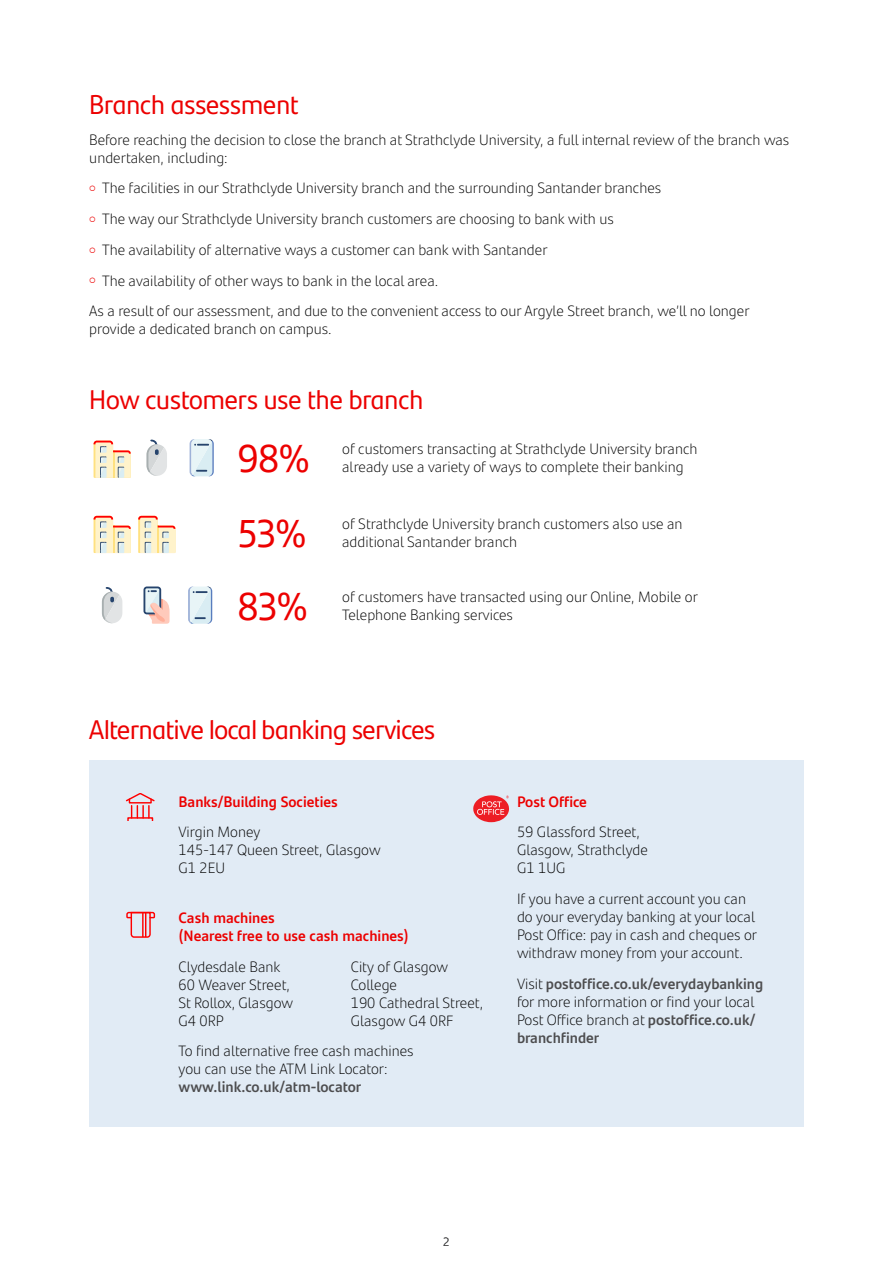
<style>
.page{position:relative;width:893px;height:1263px;background:#fff}
.page>*{position:absolute;margin:0;border:0;box-sizing:border-box;transform-origin:0 0}
.t1{font:39px/72.2px "Santander Headline";color:#ec0000}
.t2{font:27px "Santander Headline";letter-spacing:-.01em;color:#ec0000}
.t3{font:300 15px/18px "Santander Text";color:#000}
.t4{font:700 15px/18px "Santander Text";color:#4d4d4f}
.t5{font:700 15px/18px "Santander Text";color:#ec0000}
.t6{font:300 12px "Santander Text";color:#000}
.s1{color:#ec0000}
.s2{font-weight:300;color:#000}
</style>
<div class="page">
<div style="left:89px;top:760px;width:715px;height:367px;background:#e1ebf5"></div>
<svg style="left:94px;top:516px;width:37px;height:37px"></svg>
<svg style="left:94px;top:441px;width:37px;height:37px"></svg>
<svg style="left:138px;top:516px;width:37px;height:37px"></svg>
<svg style="left:190px;top:439px;width:24px;height:37px"></svg>
<svg style="left:102px;top:587px;width:20px;height:36px"></svg>
<svg style="left:143px;top:586px;width:27px;height:38px"></svg>
<svg style="left:188px;top:586px;width:24px;height:38px"></svg>
<svg style="left:147px;top:439px;width:20px;height:37px"></svg>
<svg style="left:126px;top:911px;width:30px;height:27px"></svg>
<svg style="left:473px;top:795px;width:36px;height:27px"></svg>
<svg style="left:126px;top:793px;width:29px;height:25px"></svg>
<h2 class="t2" style="left:89px;top:84px;width:211px">Branch assessment</h2>
<p class="t3" style="left:89px;top:130px;width:702px">Before reaching the decision to close the branch at Strathclyde University, a full internal review of the branch was undertaken, including:</p>
<p class="t3" style="left:89px;top:178px;width:573px"><span class="s1">○</span> The facilities in our Strathclyde University branch and the surrounding Santander branches</p>
<p class="t3" style="left:89px;top:209px;width:526px"><span class="s1">○</span> The way our Strathclyde University branch customers are choosing to bank with us</p>
<p class="t3" style="left:89px;top:240px;width:460px"><span class="s1">○</span> The availability of alternative ways a customer can bank with Santander</p>
<p class="t3" style="left:89px;top:264px;width:662px;line-height:30.8px"><span class="s1">○</span> The availability of other ways to bank in the local area.<br>As a result of our assessment, and due to the convenient access to our Argyle Street branch, we’ll no longer</p>
<p class="t3" style="left:89px;top:319px;width:244px">provide a dedicated branch on campus.</p>
<h2 class="t2" style="left:89px;top:379px;width:335px">How customers use the branch</h2>
<h1 class="t1" style="left:238px;top:420px;width:73px">98%</h1>
<p class="t3" style="left:342px;top:439px;width:357px">of customers transacting at Strathclyde University branch</p>
<p class="t3" style="left:342px;top:457px;width:343px">already use a variety of ways to complete their banking</p>
<h1 class="t1" style="left:238px;top:496px;width:71px">53%<br>83%</h1>
<p class="t3" style="left:342px;top:514px;width:342px">of Strathclyde University branch customers also use an additional Santander branch</p>
<p class="t3" style="left:342px;top:587px;width:357px">of customers have transacted using our Online, Mobile or<br>Telephone Banking services</p>
<h2 class="t2" style="left:89px;top:709px;width:347px">Alternative local banking services</h2>
<p class="t5" style="left:179px;top:791px;width:161px">Banks/Building Societies</p>
<p class="t3" style="left:179px;top:822px;width:203px">Virgin Money<br>145-147 Queen Street, Glasgow<br>G1 2EU</p>
<p class="t5" style="left:179px;top:908px;width:232px">Cash machines<br>(Nearest free to use cash machines)</p>
<p class="t3" style="left:179px;top:956px;width:116px">Clydesdale Bank<br>60 Weaver Street,<br>St Rollox, Glasgow<br>G4 0RP</p>
<p class="t3" style="left:351px;top:956px;width:134px">City of Glasgow<br>College<br>190 Cathedral Street,<br>Glasgow G4 0RF</p>
<p class="t3" style="left:179px;top:1041px;width:237px">To find alternative free cash machines you can use the ATM Link Locator:</p>
<p class="t4" style="left:179px;top:1077px;width:184px">www.link.co.uk/atm-locator</p>
<p class="t5" style="left:517px;top:791px;width:71px">Post Office</p>
<p class="t3" style="left:517px;top:822px;width:132px">59 Glassford Street,<br>Glasgow, Strathclyde<br>G1 1UG</p>
<p class="t3" style="left:517px;top:889px;width:242px">If you have a current account you can do your everyday banking at your local Post Office: pay in cash and cheques or withdraw money from your account.</p>
<p class="t4" style="left:517px;top:974px;width:248px"><span class="s2">Visit</span> postoffice.co.uk/everydaybanking <span class="s2">for more information or find your local Post Office branch at</span> postoffice.co.uk/ branchfinder</p>
<p class="t6" style="left:443px;top:1232px;width:8px">2</p>
</div>
